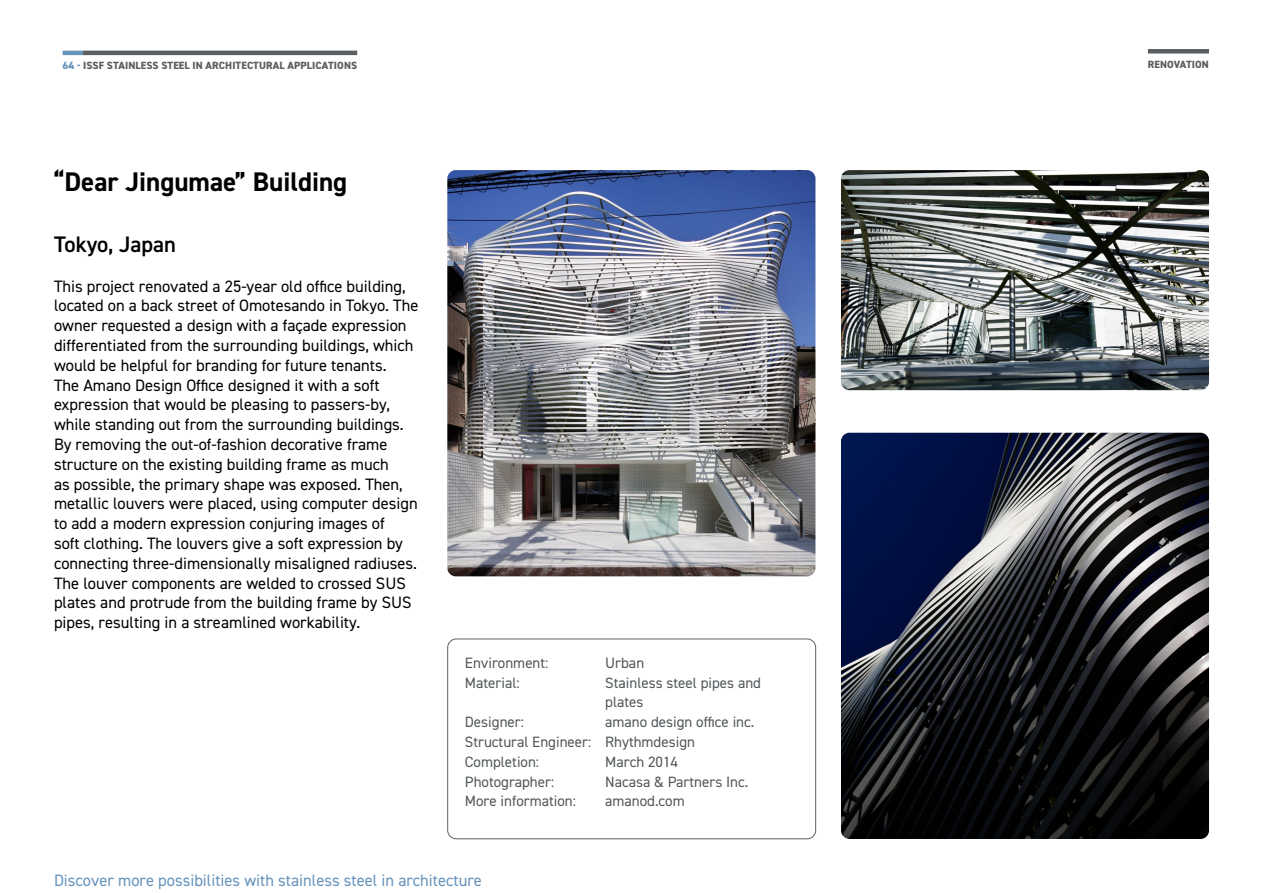
<style>
.page{position:relative;width:1263px;height:893px;background:#fff}
.page>*{position:absolute;margin:0;border:0;box-sizing:border-box;transform-origin:0 0}
.t1{font:700 27px "DIN2014";color:#000}
.t2{font:600 22.5px "DIN2014";color:#000}
.t3{font:16.5px/19.8px "DIN2014";color:#000}
.t4{font:16.5px "DIN2014";color:#6693bc}
.t5{font:15px/19.8px "DIN2014";color:#52575a}
.t6{font:800 10.5px "DIN2014";letter-spacing:.01em;color:#5c5f61}
.s1{color:#6693bc}
</style>
<div class="page">
<hr style="left:63px;top:51px;width:20px;height:4px;background:#6693bc">
<hr style="left:83px;top:51px;width:274px;height:4px;background:#5c5f61">
<img style="left:447px;top:170px;width:368px;height:406px">
<img style="left:841px;top:433px;width:368px;height:406px">
<img style="left:841px;top:170px;width:368px;height:220px">
<div style="left:447px;top:639px;width:369px;height:200px;border:1px solid #60605c;border-radius:9px"></div>
<div style="left:1148px;top:49px;width:61px;height:5px;background:#5c5f61"></div>
<p class="t6" style="left:63px;top:59px;width:296px"><span class="s1">64 -</span> ISSF STAINLESS STEEL IN ARCHITECTURAL APPLICATIONS</p>
<h1 class="t1" style="left:54px;top:164px;width:295px">“Dear Jingumae” Building</h1>
<h2 class="t2" style="left:54px;top:229px;width:124px">Tokyo, Japan</h2>
<p class="t3" style="left:54px;top:276px;width:366px">This project renovated a 25-year old office building, located on a back street of Omotesando in Tokyo. The owner requested a design with a façade expression differentiated from the surrounding buildings, which would be helpful for branding for future tenants.<br>The Amano Design Office designed it with a soft expression that would be pleasing to passers-by, while standing out from the surrounding buildings.<br>By removing the out-of-fashion decorative frame structure on the existing building frame as much<br>as possible, the primary shape was exposed. Then, metallic louvers were placed, using computer design to add a modern expression conjuring images of<br>soft clothing. The louvers give a soft expression by connecting three-dimensionally misaligned radiuses.<br>The louver components are welded to crossed SUS plates and protrude from the building frame by SUS pipes, resulting in a streamlined workability.</p>
<p class="t5" style="left:465px;top:652px;width:85px">Environment:</p>
<p class="t5" style="left:605px;top:652px;width:41px">Urban</p>
<p class="t5" style="left:465px;top:672px;width:56px">Material:</p>
<p class="t5" style="left:605px;top:672px;width:157px">Stainless steel pipes and plates</p>
<p class="t5" style="left:465px;top:712px;width:61px">Designer:</p>
<p class="t5" style="left:465px;top:712px;width:291px;text-indent:140px">amano design office inc.<br>Structural Engineer: Rhythmdesign<br>Completion:</p>
<p class="t5" style="left:605px;top:751px;width:74px">March 2014</p>
<p class="t5" style="left:465px;top:771px;width:91px">Photographer:</p>
<p class="t5" style="left:605px;top:771px;width:145px">Nacasa &amp; Partners Inc.</p>
<p class="t5" style="left:465px;top:791px;width:113px">More information:</p>
<p class="t5" style="left:605px;top:791px;width:81px">amanod.com</p>
<p class="t4" style="left:54px;top:870px;width:429px">Discover more possibilities with stainless steel in architecture</p>
<p class="t6" style="left:1148px;top:57px;width:63px">RENOVATION</p>
</div>
